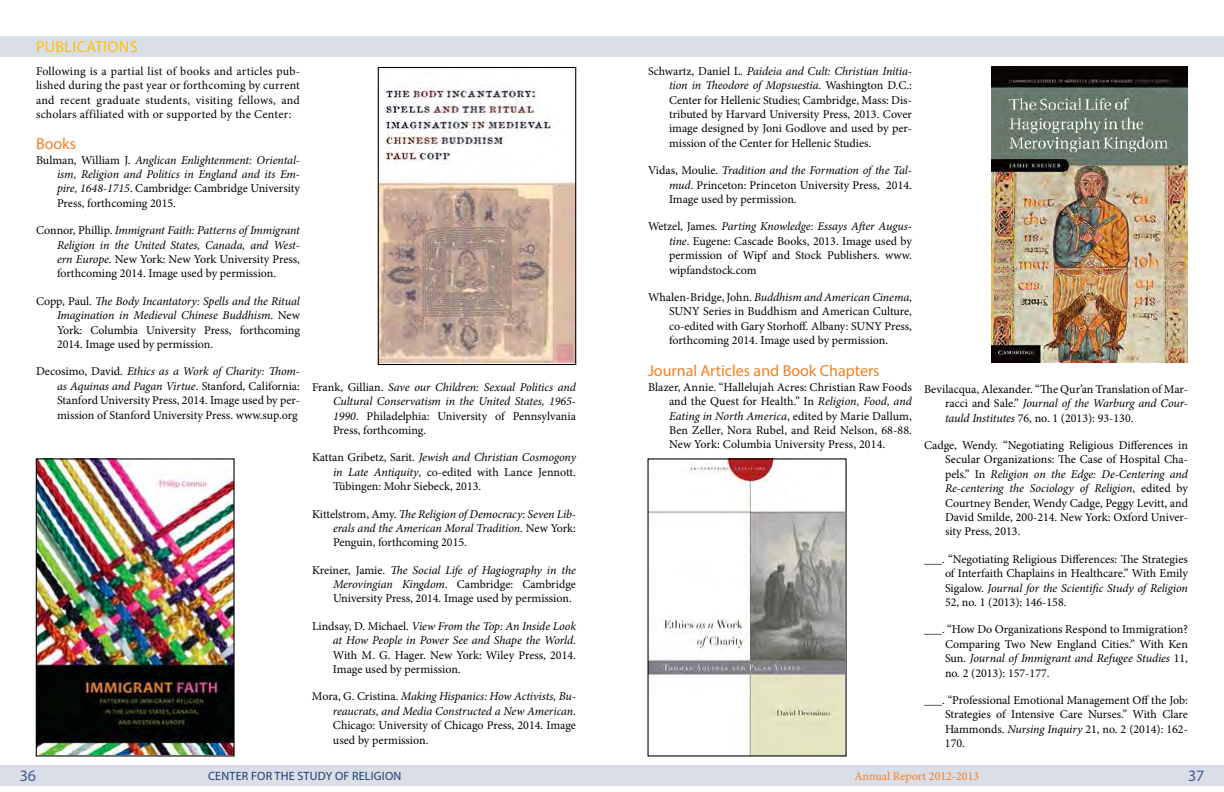
<style>
.page{position:relative;width:1224px;height:792px;background:#fff}
.page>*{position:absolute;margin:0;border:0;box-sizing:border-box;transform-origin:0 0}
.Headline1{font:16px "Myriad Pro";color:#f57f20}
.Running_Header{font:16px "Myriad Pro";letter-spacing:.02em;color:#febf10}
.Page_Number_Footer{font:16px "Myriad Pro";color:#415e96}
.Bibliography_Entry{font:12px/14.4px "Minion Pro";color:#000;text-align:justify}
.Bibliography_Entry-2{font:italic 12px/14.4px "Minion Pro";letter-spacing:-.01em;color:#000;text-align:justify}
.Body{font:12px/14.4px "Minion Pro";letter-spacing:.015em;color:#000;text-align:justify}
.t1{font:12px "Myriad Pro";letter-spacing:.02em;color:#1d3e72}
.Footer2{font:12px "Minion Pro";color:#f57f20}
.s1{font-style:normal}
.s2{font-style:italic}
</style>
<div class="page">
<img style="left:991px;top:66px;width:197px;height:297px">
<img style="left:649px;top:460px;width:196px;height:295px">
<div style="left:0;top:765px;width:1224px;height:21px;background:#dadee6"></div>
<div style="left:0;top:36px;width:1224px;height:21px;background:#dadee6"></div>
<img style="left:38px;top:460px;width:195px;height:294px">
<div style="left:36px;top:458px;width:199px;height:299px;border:1px solid #000"></div>
<img style="left:380px;top:85px;width:194px;height:278px">
<div style="left:378px;top:67px;width:198px;height:298px;border:1px solid #000"></div>
<p class="Running_Header" style="left:36px;top:37px;width:103px">PUBLICATIONS</p>
<p class="Body" style="left:36px;top:64px;width:265px">Following is a partial list of books and articles pub&shy;lished during the past year or forthcoming by current and recent graduate students, visiting fellows, and scholars affiliated with or supported by the Center:</p>
<p class="Headline1" style="left:36px;top:134px;width:42px">Books</p>
<p class="Bibliography_Entry-2" style="left:57px;top:152px;width:245px;text-indent:-21px"><span class="s1">Bulman, William J.</span> Anglican Enlightenment: Oriental&shy;ism, Religion and Politics in England and its Em&shy;pire, 1648-1715<span class="s1">. Cambridge: Cambridge University Press, forthcoming 2015.</span></p>
<p class="Bibliography_Entry" style="left:57px;top:223px;width:244px;text-indent:-21px">Connor, Phillip. <span class="s2">Immigrant Faith: Patterns of Immigrant Religion in the United States, Canada, and West&shy;ern Europe</span>. New York: New York University Press, forthcoming 2014. Image used by permission.</p>
<p class="Bibliography_Entry" style="left:57px;top:294px;width:245px;text-indent:-21px">Copp, Paul. <span class="s2">The Body Incantatory: Spells and the Ritual Imagination in Medieval Chinese Buddhism</span>. New York: Columbia University Press, forthcoming 2014. Image used by permission.</p>
<p class="Bibliography_Entry" style="left:57px;top:364px;width:244px;text-indent:-21px">Decosimo, David. <span class="s2">Ethics as a Work of Charity: Thom&shy;as Aquinas and Pagan Virtue</span>. Stanford, California:<br>Stanford University Press, 2014. Image used by per&shy;mission of Stanford University Press. www.sup.org</p>
<p class="Bibliography_Entry-2" style="left:333px;top:380px;width:245px;text-indent:-21px"><span class="s1">Frank, Gillian.</span> Save our Children: Sexual Politics and Cultural Conservatism in the United States, 1965- 1990<span class="s1">. Philadelphia: University of Pennsylvania Press, forthcoming.</span></p>
<p class="Bibliography_Entry" style="left:333px;top:450px;width:245px;text-indent:-21px">Kattan Gribetz, Sarit. <span class="s2">Jewish and Christian Cosmogony in Late Antiquity</span>, co-edited with Lance Jennott.<br>Tübingen: Mohr Siebeck, 2013.</p>
<p class="Bibliography_Entry-2" style="left:333px;top:506px;width:244px;text-indent:-21px"><span class="s1">Kittelstrom, Amy.</span> The Religion of Democracy: Seven Lib&shy;erals and the American Moral Tradition<span class="s1">. New York:<br>Penguin, forthcoming 2015.</span></p>
<p class="Bibliography_Entry" style="left:333px;top:563px;width:245px;text-indent:-21px">Kreiner, Jamie. <span class="s2">The Social Life of Hagiography in the Merovingian Kingdom</span>. Cambridge: Cambridge University Press, 2014. Image used by permission.</p>
<p class="Bibliography_Entry" style="left:333px;top:619px;width:244px;text-indent:-21px">Lindsay, D. Michael. <span class="s2">View From the Top: An Inside Look at How People in Power See and Shape the World</span>.<br>With M. G. Hager. New York: Wiley Press, 2014.<br>Image used by permission.</p>
<p class="Bibliography_Entry" style="left:333px;top:690px;width:244px;text-indent:-21px">Mora, G. Cristina. <span class="s2">Making Hispanics: How Activists, Bu&shy;reaucrats, and Media Constructed a New American</span>.<br>Chicago: University of Chicago Press, 2014. Image used by permission.</p>
<p class="Bibliography_Entry" style="left:669px;top:64px;width:245px;text-indent:-21px">Schwartz, Daniel L. <span class="s2">Paideia and Cult: Christian Initia&shy;tion in Theodore of Mopsuestia</span>. Washington D.C.:<br>Center for Hellenic Studies; Cambridge, Mass: Dis&shy;tributed by Harvard University Press, 2013. Cover image designed by Joni Godlove and used by per&shy;mission of the Center for Hellenic Studies.</p>
<p class="Bibliography_Entry" style="left:669px;top:163px;width:245px;text-indent:-21px">Vidas, Moulie. <span class="s2">Tradition and the Formation of the Tal&shy;mud</span>. Princeton: Princeton University Press, 2014.<br>Image used by permission.</p>
<p class="Bibliography_Entry" style="left:669px;top:219px;width:245px;text-indent:-21px">Wetzel, James. <span class="s2">Parting Knowledge: Essays After Augus&shy;tine</span>. Eugene: Cascade Books, 2013. Image used by permission of Wipf and Stock Publishers. www. wipfandstock.com</p>
<p class="Bibliography_Entry" style="left:669px;top:290px;width:245px;text-indent:-21px">Whalen-Bridge, John. <span class="s2">Buddhism and American Cinema</span>, SUNY Series in Buddhism and American Culture, co-edited with Gary Storhoff. Albany: SUNY Press, forthcoming 2014. Image used by permission.</p>
<p class="Headline1" style="left:648px;top:361px;width:233px">Journal Articles and Book Chapters</p>
<p class="Bibliography_Entry" style="left:669px;top:380px;width:245px;text-indent:-21px">Blazer, Annie. “Hallelujah Acres: Christian Raw Foods and the Quest for Health.” In <span class="s2">Religion, Food, and Eating in North America</span>, edited by Marie Dallum, Ben Zeller, Nora Rubel, and Reid Nelson, 68-88.<br>New York: Columbia University Press, 2014.</p>
<p class="Bibliography_Entry" style="left:945px;top:382px;width:244px;text-indent:-21px">Bevilacqua, Alexander. “The Qur’an Translation of Mar&shy;racci and Sale.” <span class="s2">Journal of the Warburg and Cour&shy;tauld Institutes</span> 76, no. 1 (2013): 93-130.</p>
<p class="Bibliography_Entry" style="left:945px;top:438px;width:245px;text-indent:-21px">Cadge, Wendy. “Negotiating Religious Differences in Secular Organizations: The Case of Hospital Cha&shy;pels.” In <span class="s2">Religion on the Edge: De-Centering and Re-centering the Sociology of Religion</span>, edited by Courtney Bender, Wendy Cadge, Peggy Levitt, and David Smilde, 200-214. New York: Oxford Univer&shy;sity Press, 2013.</p>
<p class="Bibliography_Entry" style="left:945px;top:552px;width:245px;text-indent:-21px">___. “Negotiating Religious Differences: The Strategies of Interfaith Chaplains in Healthcare.” With Emily Sigalow. <span class="s2">Journal for the Scientific Study of Religion </span>52, no. 1 (2013): 146-158.</p>
<p class="Bibliography_Entry" style="left:945px;top:622px;width:244px;text-indent:-21px">___. “How Do Organizations Respond to Immigration?<br>Comparing Two New England Cities.” With Ken Sun. <span class="s2">Journal of Immigrant and Refugee Studies</span> 11, no. 2 (2013): 157-177.</p>
<p class="Bibliography_Entry" style="left:945px;top:693px;width:245px;text-indent:-21px">___. “Professional Emotional Management Off the Job:<br>Strategies of Intensive Care Nurses.” With Clare Hammonds. <span class="s2">Nursing Inquiry</span> 21, no. 2 (2014): 162- 170.</p>
<p class="Page_Number_Footer" style="left:20px;top:766px;width:18px">36</p>
<p class="t1" style="left:208px;top:769px;width:195px">CENTER FOR THE STUDY OF RELIGION</p>
<p class="Footer2" style="left:854px;top:768px;width:126px">Annual Report 2012-2013</p>
<p class="Page_Number_Footer" style="left:1188px;top:766px;width:18px">37</p>
</div>
